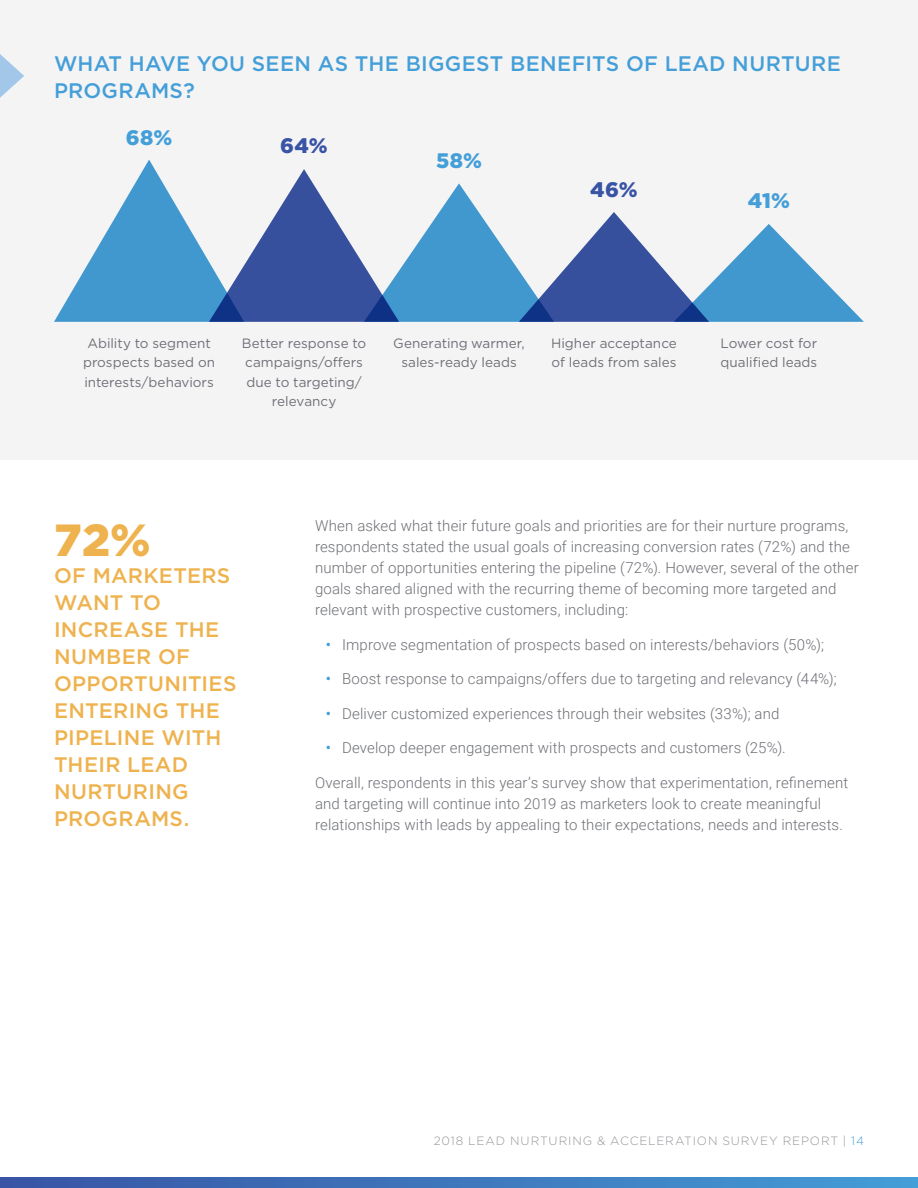
<style>
.page{position:relative;width:918px;height:1188px;background:#fff}
.page>*{position:absolute;margin:0;border:0;box-sizing:border-box;transform-origin:0 0}
.t1{font:900 45px "Gotham";color:#eeb24e}
.t2{font:500 21px/27px "Gotham";letter-spacing:.015em;color:#eeb24e}
.t3{font:500 21px/27px "Gotham";letter-spacing:.01em;color:#449fd8}
.t4{font:900 21px "Gotham";color:#449fd8}
.t5{font:900 21px "Gotham";color:#3954a5}
.t6{font:300 15px/21px "Roboto";letter-spacing:.01em;color:#6e7076}
.t7{font:13.5px/19.5px "Gotham";color:#6e7076;text-align:center}
.t8{font:300 12px "Gotham";letter-spacing:.07em;color:#95959a}
.s1{font-weight:500;color:#449fd8}
.s2{color:#449fd8}
</style>
<div class="page">
<div style="left:0;top:0;width:918px;height:460px;background:#f5f4f5"></div>
<svg style="left:0;top:54px;width:24px;height:44px"></svg>
<svg style="left:54px;top:160px;width:810px;height:162px"></svg>
<svg style="left:0;top:1177px;width:918px;height:11px"></svg>
<h2 class="t3" style="left:54px;top:50px;width:788px">WHAT HAVE YOU SEEN AS THE BIGGEST BENEFITS OF LEAD NURTURE<br>PROGRAMS?</h2>
<h2 class="t4" style="left:126px;top:123px;width:48px">68%</h2>
<h2 class="t5" style="left:280px;top:131px;width:49px">64%</h2>
<h2 class="t4" style="left:436px;top:147px;width:47px">58%</h2>
<h2 class="t5" style="left:590px;top:175px;width:49px">46%</h2>
<h2 class="t4" style="left:748px;top:186px;width:44px">41%</h2>
<p class="t7" style="left:83px;top:333px;width:134px">Ability to segment prospects based on interests/behaviors</p>
<p class="t7" style="left:242px;top:333px;width:126px">Better response to campaigns/offers due to targeting/ relevancy</p>
<p class="t7" style="left:393px;top:333px;width:133px">Generating warmer, sales-ready leads</p>
<p class="t7" style="left:551px;top:333px;width:127px;text-align:left">Higher acceptance of leads from sales</p>
<p class="t7" style="left:720px;top:333px;width:98px;text-align:left">Lower cost for qualified leads</p>
<h1 class="t1" style="left:54px;top:509px;width:98px">72%</h1>
<h2 class="t2" style="left:54px;top:562px;width:184px">OF MARKETERS<br>WANT TO<br>INCREASE THE<br>NUMBER OF<br>OPPORTUNITIES<br>ENTERING THE<br>PIPELINE WITH<br>THEIR LEAD<br>NURTURING<br>PROGRAMS.</h2>
<p class="t6" style="left:315px;top:515px;width:545px">When asked what their future goals and priorities are for their nurture programs, respondents stated the usual goals of increasing conversion rates (72%) and the number of opportunities entering the pipeline (72%). However, several of the other goals shared aligned with the recurring theme of becoming more targeted and relevant with prospective customers, including:</p>
<p class="t6" style="left:326px;top:633px;width:500px"><span class="s1">•</span> Improve segmentation of prospects based on interests/behaviors (50%);</p>
<p class="t6" style="left:326px;top:668px;width:513px"><span class="s1">•</span> Boost response to campaigns/offers due to targeting and relevancy (44%);</p>
<p class="t6" style="left:326px;top:702px;width:455px"><span class="s1">•</span> Deliver customized experiences through their websites (33%); and</p>
<p class="t6" style="left:326px;top:737px;width:462px"><span class="s1">•</span> Develop deeper engagement with prospects and customers (25%).</p>
<p class="t6" style="left:315px;top:771px;width:535px">Overall, respondents in this year’s survey show that experimentation, refinement and targeting will continue into 2019 as marketers look to create meaningful relationships with leads by appealing to their expectations, needs and interests.</p>
<p class="t8" style="left:434px;top:1133px;width:432px">2018 LEAD NURTURING &amp; ACCELERATION SURVEY REPORT | <span class="s2">14</span></p>
</div>
